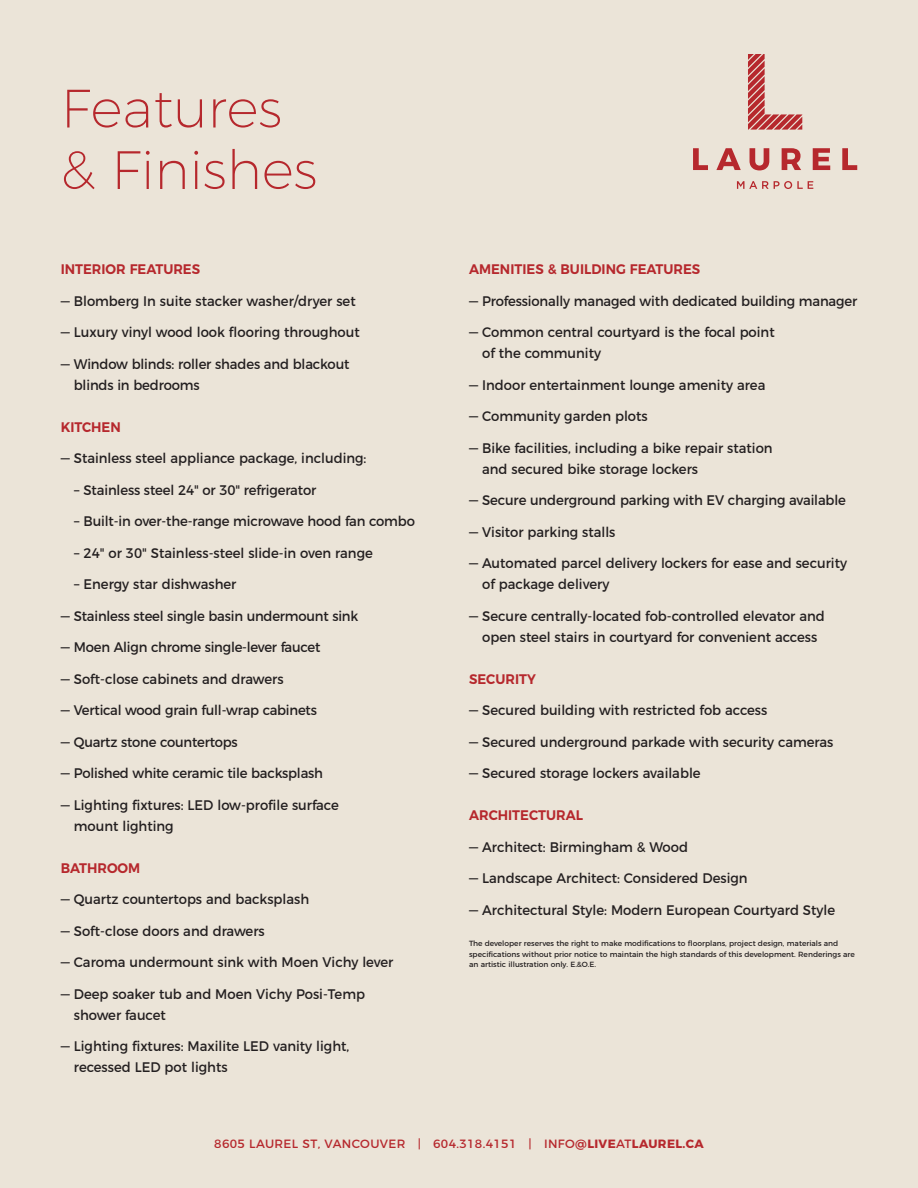
<style>
.page{position:relative;width:918px;height:1188px;background:#ebe4d8}
.page>*{position:absolute;margin:0;border:0;box-sizing:border-box;transform-origin:0 0}
.t1{font:200 54px/61.5px "Montserrat";color:#b6282d}
.Body{font:13.8px/21px "Montserrat";color:#231f20;scale:.95 1}
.Body-2{font:600 13.8px "Montserrat";color:#b6282d;scale:.95 1}
.t2{font:12px "Montserrat";letter-spacing:.03em;color:#b6282d}
.t3{font:7.5px/10.5px "Montserrat";color:#231f20}
.s1{font-weight:700}
</style>
<div class="page">
<svg style="left:748px;top:54px;width:54px;height:76px"></svg>
<svg style="left:693px;top:148px;width:15px;height:22px"></svg>
<svg style="left:716px;top:148px;width:25px;height:22px"></svg>
<svg style="left:750px;top:148px;width:19px;height:22px"></svg>
<svg style="left:782px;top:148px;width:19px;height:22px"></svg>
<svg style="left:813px;top:148px;width:17px;height:22px"></svg>
<svg style="left:842px;top:148px;width:15px;height:22px"></svg>
<svg style="left:737px;top:181px;width:76px;height:8px"></svg>
<p class="t1" style="left:61px;top:73px;width:258px">Features &amp; Finishes</p>
<p class="Body-2" style="left:61px;top:258px;width:148px">INTERIOR FEATURES</p>
<p class="Body" style="left:61px;top:289px;width:312px">— Blomberg In suite stacker washer/dryer set</p>
<p class="Body" style="left:61px;top:321px;width:316px">— Luxury vinyl wood look flooring throughout</p>
<p class="Body" style="left:74px;top:352px;width:292px;text-indent:-13px">— Window blinds: roller shades and blackout blinds in bedrooms</p>
<p class="Body-2" style="left:61px;top:416px;width:65px">KITCHEN</p>
<p class="Body" style="left:61px;top:447px;width:323px">— Stainless steel appliance package, including:</p>
<p class="Body" style="left:74px;top:478px;width:256px">– Stainless steel 24" or 30" refrigerator</p>
<p class="Body" style="left:74px;top:510px;width:360px">– Built-in over-the-range microwave hood fan combo</p>
<p class="Body" style="left:74px;top:541px;width:316px">– 24" or 30" Stainless-steel slide-in oven range</p>
<p class="Body" style="left:74px;top:573px;width:172px">– Energy star dishwasher</p>
<p class="Body" style="left:61px;top:604px;width:315px">— Stainless steel single basin undermount sink</p>
<p class="Body" style="left:61px;top:636px;width:275px">— Moen Align chrome single-lever faucet</p>
<p class="Body" style="left:61px;top:667px;width:236px">— Soft-close cabinets and drawers</p>
<p class="Body" style="left:61px;top:699px;width:271px">— Vertical wood grain full-wrap cabinets</p>
<p class="Body" style="left:61px;top:730px;width:188px">— Quartz stone countertops</p>
<p class="Body" style="left:61px;top:762px;width:278px">— Polished white ceramic tile backsplash</p>
<p class="Body" style="left:74px;top:793px;width:281px;text-indent:-13px">— Lighting fixtures: LED low-profile surface mount lighting</p>
<p class="Body-2" style="left:61px;top:857px;width:85px">BATHROOM</p>
<p class="Body" style="left:61px;top:888px;width:263px">— Quartz countertops and backsplash</p>
<p class="Body" style="left:61px;top:919px;width:216px">— Soft-close doors and drawers</p>
<p class="Body" style="left:61px;top:951px;width:352px">— Caroma undermount sink with Moen Vichy lever</p>
<p class="Body" style="left:74px;top:982px;width:308px;text-indent:-13px">— Deep soaker tub and Moen Vichy Posi-Temp shower faucet</p>
<p class="Body" style="left:74px;top:1035px;width:292px;text-indent:-13px">— Lighting fixtures: Maxilite LED vanity light, recessed LED pot lights</p>
<p class="Body-2" style="left:469px;top:258px;width:245px">AMENITIES &amp; BUILDING FEATURES</p>
<p class="Body" style="left:469px;top:289px;width:410px">— Professionally managed with dedicated building manager</p>
<p class="Body" style="left:482px;top:321px;width:309px;text-indent:-13px">— Common central courtyard is the focal point of the community</p>
<p class="Body" style="left:469px;top:373px;width:313px">— Indoor entertainment lounge amenity area</p>
<p class="Body" style="left:469px;top:405px;width:190px">— Community garden plots</p>
<p class="Body" style="left:482px;top:436px;width:307px;text-indent:-13px">— Bike facilities, including a bike repair station and secured bike storage lockers</p>
<p class="Body" style="left:469px;top:489px;width:398px">— Secure underground parking with EV charging available</p>
<p class="Body" style="left:469px;top:520px;width:156px">— Visitor parking stalls</p>
<p class="Body" style="left:482px;top:552px;width:386px;text-indent:-13px">— Automated parcel delivery lockers for ease and security of package delivery</p>
<p class="Body" style="left:469px;top:604px;width:376px;text-align:center">— Secure centrally-located fob-controlled elevator and open steel stairs in courtyard for convenient access</p>
<p class="Body-2" style="left:469px;top:668px;width:72px">SECURITY</p>
<p class="Body" style="left:469px;top:699px;width:315px">— Secured building with restricted fob access</p>
<p class="Body" style="left:469px;top:730px;width:385px">— Secured underground parkade with security cameras</p>
<p class="Body" style="left:469px;top:762px;width:245px">— Secured storage lockers available</p>
<p class="Body-2" style="left:469px;top:804px;width:121px">ARCHITECTURAL</p>
<p class="Body" style="left:469px;top:835px;width:232px">— Architect: Birmingham &amp; Wood</p>
<p class="Body" style="left:469px;top:867px;width:295px">— Landscape Architect: Considered Design</p>
<p class="Body" style="left:469px;top:898px;width:387px">— Architectural Style: Modern European Courtyard Style</p>
<p class="t3" style="left:469px;top:938px;width:387px">The developer reserves the right to make modifications to floorplans, project design, materials and specifications without prior notice to maintain the high standards of this development. Renderings are an artistic illustration only. E.&amp;O.E.</p>
<p class="t2" style="left:214px;top:1134px;width:491px">8605 LAUREL ST, VANCOUVER | 604.318.4151 | INFO@<span class="s1">LIVE</span>AT<span class="s1">LAUREL.CA</span></p>
</div>
